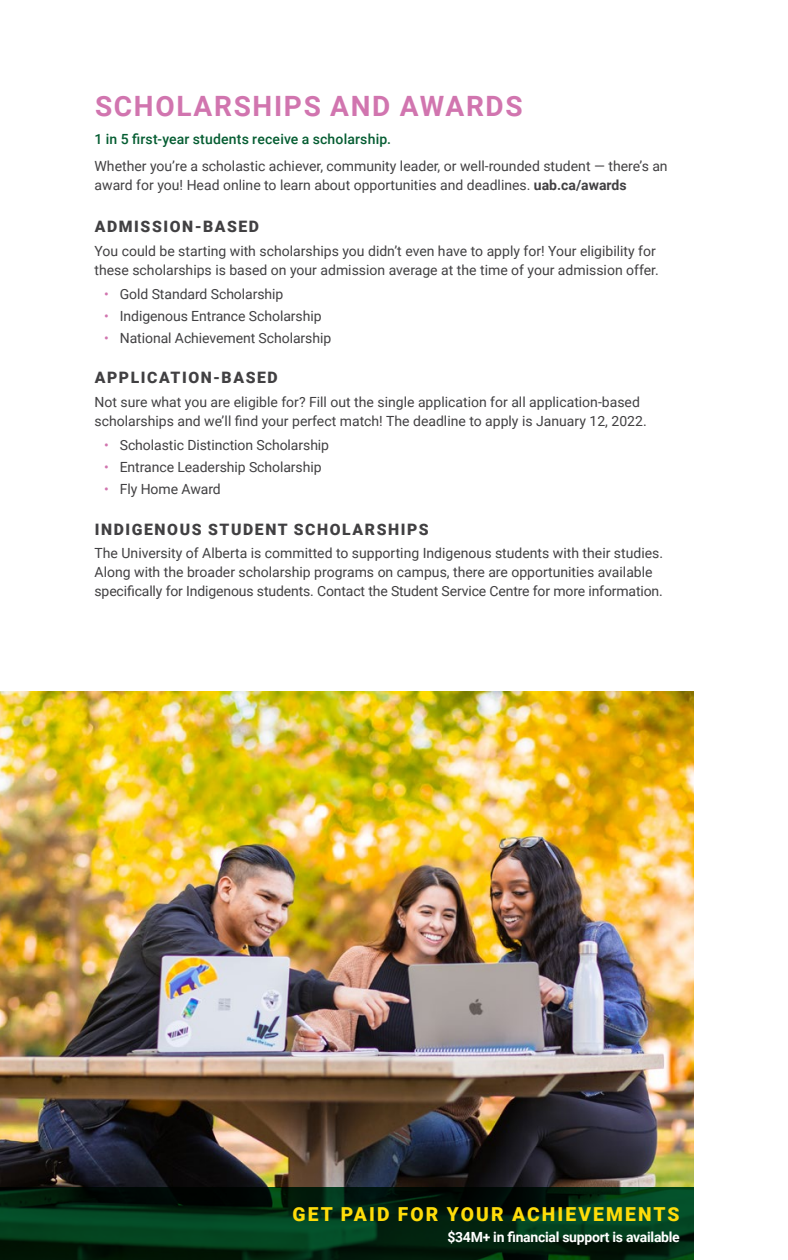
<style>
.page{position:relative;width:788px;height:1260px;background:#fff}
.page>*{position:absolute;margin:0;border:0;box-sizing:border-box;transform-origin:0 0}
.t1{font:700 28px "Roboto";letter-spacing:.06em;color:#d175af}
.t2{font:900 19.25px "Roboto";letter-spacing:.11em;color:#ffdc09}
.t3{font:900 15.75px "Roboto";letter-spacing:.1em;color:#414042}
.t4{font:14px/19.2px "Roboto";color:#414042}
.t5{font:500 14px "Roboto";letter-spacing:.015em;color:#055d32}
.t6{font:700 14px "Roboto";letter-spacing:-.02em;color:#fff}
.s1{font-weight:700}
.s2{color:#d175af}
</style>
<div class="page">
<img style="left:0;top:691px;width:693px;height:497px">
<svg style="left:0;top:1188px;width:693px;height:72px;background:#022a13"></svg>
<h1 class="t1" style="left:95px;top:86px;width:429px">SCHOLARSHIPS AND AWARDS</h1>
<p class="t5" style="left:94px;top:129px;width:298px">1 in 5 first-year students receive a scholarship.</p>
<p class="t4" style="left:94px;top:155px;width:574px">Whether you’re a scholastic achiever, community leader, or well-rounded student — there’s an award for you! Head online to learn about opportunities and deadlines. <span class="s1">uab.ca/awards</span></p>
<p class="t3" style="left:95px;top:216px;width:166px">ADMISSION-BASED</p>
<p class="t4" style="left:94px;top:240px;width:565px">You could be starting with scholarships you didn’t even have to apply for! Your eligibility for these scholarships is based on your admission average at the time of your admission offer.</p>
<p class="t4" style="left:104px;top:284px;width:181px"><span class="s2">•</span> Gold Standard Scholarship</p>
<p class="t4" style="left:104px;top:306px;width:219px"><span class="s2">•</span> Indigenous Entrance Scholarship</p>
<p class="t4" style="left:104px;top:328px;width:229px"><span class="s2">•</span> National Achievement Scholarship</p>
<p class="t3" style="left:95px;top:367px;width:184px">APPLICATION-BASED</p>
<p class="t4" style="left:94px;top:392px;width:553px">Not sure what you are eligible for? Fill out the single application for all application-based scholarships and we’ll find your perfect match! The deadline to apply is January 12, 2022.</p>
<p class="t4" style="left:104px;top:435px;width:227px"><span class="s2">•</span> Scholastic Distinction Scholarship</p>
<p class="t4" style="left:104px;top:457px;width:219px"><span class="s2">•</span> Entrance Leadership Scholarship</p>
<p class="t4" style="left:104px;top:479px;width:118px"><span class="s2">•</span> Fly Home Award</p>
<p class="t3" style="left:95px;top:518px;width:335px">INDIGENOUS STUDENT SCHOLARSHIPS</p>
<p class="t4" style="left:94px;top:543px;width:570px">The University of Alberta is committed to supporting Indigenous students with their studies.<br>Along with the broader scholarship programs on campus, there are opportunities available specifically for Indigenous students. Contact the Student Service Centre for more information.</p>
<h2 class="t2" style="left:292px;top:1201px;width:388px">GET PAID FOR YOUR ACHIEVEMENTS</h2>
<p class="t6" style="left:447px;top:1227px;width:234px">$34M+ in financial support is available</p>
</div>
